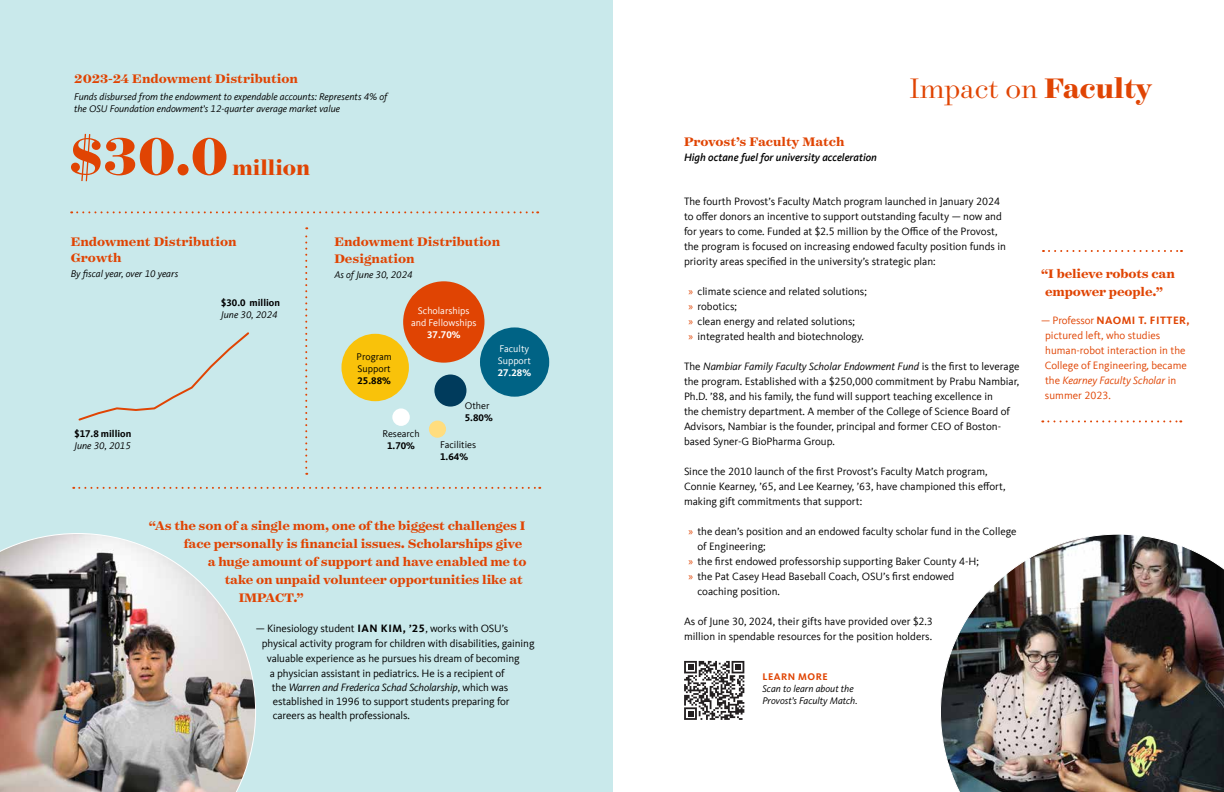
<style>
.page{position:relative;width:1224px;height:792px;background:#fff}
.page>*{position:absolute;margin:0;border:0;box-sizing:border-box;transform-origin:0 0}
.t1{font:700 60px "Surveyor Display";color:#e04403}
.t2{font:300 32px "Surveyor Display";color:#e04403}
.t3{font:700 24px "Surveyor Display";color:#e04403}
.t4{font:700 14px/16.8px "Surveyor Text";letter-spacing:-.01em;color:#e04403}
.t5{font:11px/15px "Kievit Offc";color:#000}
.t6{font:11px/15px "Kievit Offc";color:#e04403}
.t7{font:italic 500 11px "Kievit Offc";color:#000}
.t8{font:italic 10px/12px "Kievit Offc";color:#000}
.t9{font:700 10px "Kievit Offc";color:#000}
.t10{font:italic 10px/12px "Kievit Pro";color:#000}
.t11{font:10px/12px "Kievit Offc";color:#fff;text-align:center}
.t12{font:10px/12px "Kievit Offc";color:#000}
.t13{font:700 10px "Kievit Offc";color:#fff}
.t14{font:700 10px "Kievit Pro";letter-spacing:.05em;color:#e04403}
.s1{font-weight:700}
.s2{font-style:italic}
.s3{font-family:"Myriad Pro";color:#e04403}
</style>
<div class="page">
<div style="left:0;top:0;width:612px;height:792px;background:#c9e9eb"></div>
<div style="left:403px;top:281px;width:81px;height:82px;background:#e04403;border-radius:41px"></div>
<div style="left:341px;top:334px;width:68px;height:67px;background:#f9c20a;border-radius:34px"></div>
<div style="left:480px;top:327px;width:69px;height:70px;background:#006385;border-radius:35px"></div>
<div style="left:392px;top:408px;width:18px;height:18px;background:#fff;border-radius:9px"></div>
<div style="left:429px;top:421px;width:17px;height:17px;background:#ffdd7e;border-radius:9px"></div>
<div style="left:434px;top:375px;width:32px;height:32px;background:#003b5c;border-radius:16px"></div>
<img style="left:0;top:533px;width:256px;height:259px">
<svg style="left:73px;top:487px;width:467px;height:2px"></svg>
<svg style="left:305px;top:227px;width:2px;height:248px"></svg>
<svg style="left:71px;top:211px;width:467px;height:2px"></svg>
<img style="left:940px;top:534px;width:284px;height:258px">
<svg style="left:1043px;top:250px;width:139px;height:2px"></svg>
<svg style="left:1042px;top:420px;width:139px;height:2px"></svg>
<svg style="left:78px;top:332px;width:172px;height:89px"></svg>
<svg style="left:684px;top:661px;width:60px;height:59px"></svg>
<p class="t4" style="left:74px;top:70px;width:225px">2023-24 Endowment Distribution</p>
<p class="t8" style="left:74px;top:90px;width:315px">Funds disbursed from the endowment to expendable accounts: Represents 4% of the OSU Foundation endowment’s 12-quarter average market value</p>
<h1 class="t1" style="left:69px;top:119px;width:161px">$30.0</h1>
<h3 class="t3" style="left:233px;top:152px;width:79px">million</h3>
<p class="t4" style="left:71px;top:233px;width:167px">Endowment Distribution<br>Growth</p>
<p class="t8" style="left:71px;top:268px;width:109px">By fiscal year, over 10 years</p>
<p class="t9" style="left:75px;top:428px;width:58px">$17.8 million</p>
<p class="t8" style="left:75px;top:440px;width:58px">June 30, 2015</p>
<p class="t9" style="left:221px;top:297px;width:60px">$30.0 million</p>
<p class="t8" style="left:221px;top:309px;width:58px">June 30, 2024</p>
<p class="t4" style="left:334px;top:233px;width:167px">Endowment Distribution<br>Designation</p>
<p class="t8" style="left:334px;top:268px;width:80px">As of June 30, 2024</p>
<p class="t12" style="left:357px;top:351px;width:37px">Program<br>Support</p>
<p class="t9" style="left:358px;top:375px;width:35px">25.88%</p>
<p class="t11" style="left:411px;top:305px;width:67px">Scholarships and Fellowships</p>
<p class="t13" style="left:427px;top:329px;width:35px">37.70%</p>
<p class="t11" style="left:498px;top:343px;width:35px;text-align:left">Faculty<br>Support</p>
<p class="t13" style="left:498px;top:367px;width:35px">27.28%</p>
<p class="t12" style="left:465px;top:400px;width:26px">Other</p>
<p class="t9" style="left:465px;top:412px;width:29px">5.80%</p>
<p class="t12" style="left:382px;top:428px;width:39px">Research</p>
<p class="t9" style="left:387px;top:440px;width:29px">1.70%</p>
<p class="t12" style="left:440px;top:439px;width:38px">Facilities</p>
<p class="t9" style="left:440px;top:451px;width:29px">1.64%</p>
<p class="t4" style="left:149px;top:517px;width:378px">“As the son of a single mom, one of the biggest challenges I</p>
<p class="t4" style="left:184px;top:535px;width:340px">face personally is financial issues. Scholarships give</p>
<p class="t4" style="left:208px;top:553px;width:320px">a huge amount of support and have enabled me to</p>
<p class="t4" style="left:225px;top:571px;width:300px">take on unpaid volunteer opportunities like at</p>
<p class="t4" style="left:239px;top:589px;width:67px">IMPACT.”</p>
<p class="t5" style="left:256px;top:621px;width:254px">— Kinesiology student <span class="s1">IAN KIM, ’25</span>, works with OSU’s</p>
<p class="t5" style="left:262px;top:636px;width:274px">physical activity program for children with disabilities, gaining</p>
<p class="t5" style="left:267px;top:651px;width:254px">valuable experience as he pursues his dream of becoming</p>
<p class="t5" style="left:270px;top:666px;width:237px">a physician assistant in pediatrics. He is a recipient of</p>
<p class="t5" style="left:272px;top:680px;width:239px;line-height:14px">the <span class="s2">Warren and Frederica Schad Scholarship</span>, which was established in 1996 to support students preparing for careers as health professionals.</p>
<p class="t4" style="left:684px;top:134px;width:162px">Provost’s Faculty Match</p>
<p class="t7" style="left:684px;top:151px;width:195px">High octane fuel for university acceleration</p>
<h2 class="t2" style="left:909px;top:69px;width:244px">Impact on <span class="s1">Faculty</span></h2>
<p class="t5" style="left:684px;top:194px;width:324px">The fourth Provost’s Faculty Match program launched in January 2024 to offer donors an incentive to support outstanding faculty — now and for years to come. Funded at $2.5 million by the Office of the Provost, the program is focused on increasing endowed faculty position funds in priority areas specified in the university’s strategic plan:</p>
<p class="t5" style="left:688px;top:284px;width:180px"><span class="s3">»</span> climate science and related solutions; <span class="s3">»</span> robotics;<br><span class="s3">»</span> clean energy and related solutions;<br><span class="s3">»</span> integrated health and biotechnology.</p>
<p class="t5" style="left:684px;top:359px;width:337px">The <span class="s2">Nambiar Family Faculty Scholar Endowment Fund</span> is the first to leverage the program. Established with a $250,000 commitment by Prabu Nambiar, Ph.D. ’88, and his family, the fund will support teaching excellence in<br>the chemistry department. A member of the College of Science Board of Advisors, Nambiar is the founder, principal and former CEO of Boston&shy;based Syner-G BioPharma Group.</p>
<p class="t5" style="left:684px;top:464px;width:323px">Since the 2010 launch of the first Provost’s Faculty Match program,<br>Connie Kearney, ’65, and Lee Kearney, ’63, have championed this effort, making gift commitments that support:</p>
<p class="t5" style="left:688px;top:524px;width:330px"><span class="s3">»</span> the dean’s position and an endowed faculty scholar fund in the College</p>
<p class="t5" style="left:697px;top:539px;width:70px">of Engineering;</p>
<p class="t5" style="left:688px;top:554px;width:292px"><span class="s3">»</span> the first endowed professorship supporting Baker County 4-H;</p>
<p class="t5" style="left:688px;top:569px;width:267px"><span class="s3">»</span> the Pat Casey Head Baseball Coach, OSU’s first endowed</p>
<p class="t5" style="left:697px;top:584px;width:84px">coaching position.</p>
<p class="t5" style="left:684px;top:614px;width:250px">As of June 30, 2024, their gifts have provided over $2.3 million in spendable resources for the position holders.</p>
<p class="t14" style="left:762px;top:670px;width:67px">LEARN MORE</p>
<p class="t10" style="left:762px;top:682px;width:97px">Scan to learn about the<br>Provost’s Faculty Match.</p>
<p class="t4" style="left:1041px;top:264px;width:135px;line-height:18px">“I believe robots can empower people.”</p>
<p class="t6" style="left:1045px;top:313px;width:146px;text-indent:-4px">— Professor <span class="s1">NAOMI T. FITTER, </span>pictured left, who studies human-robot interaction in the<br>College of Engineering, became the <span class="s2">Kearney Faculty Scholar</span> in summer 2023.</p>
</div>
